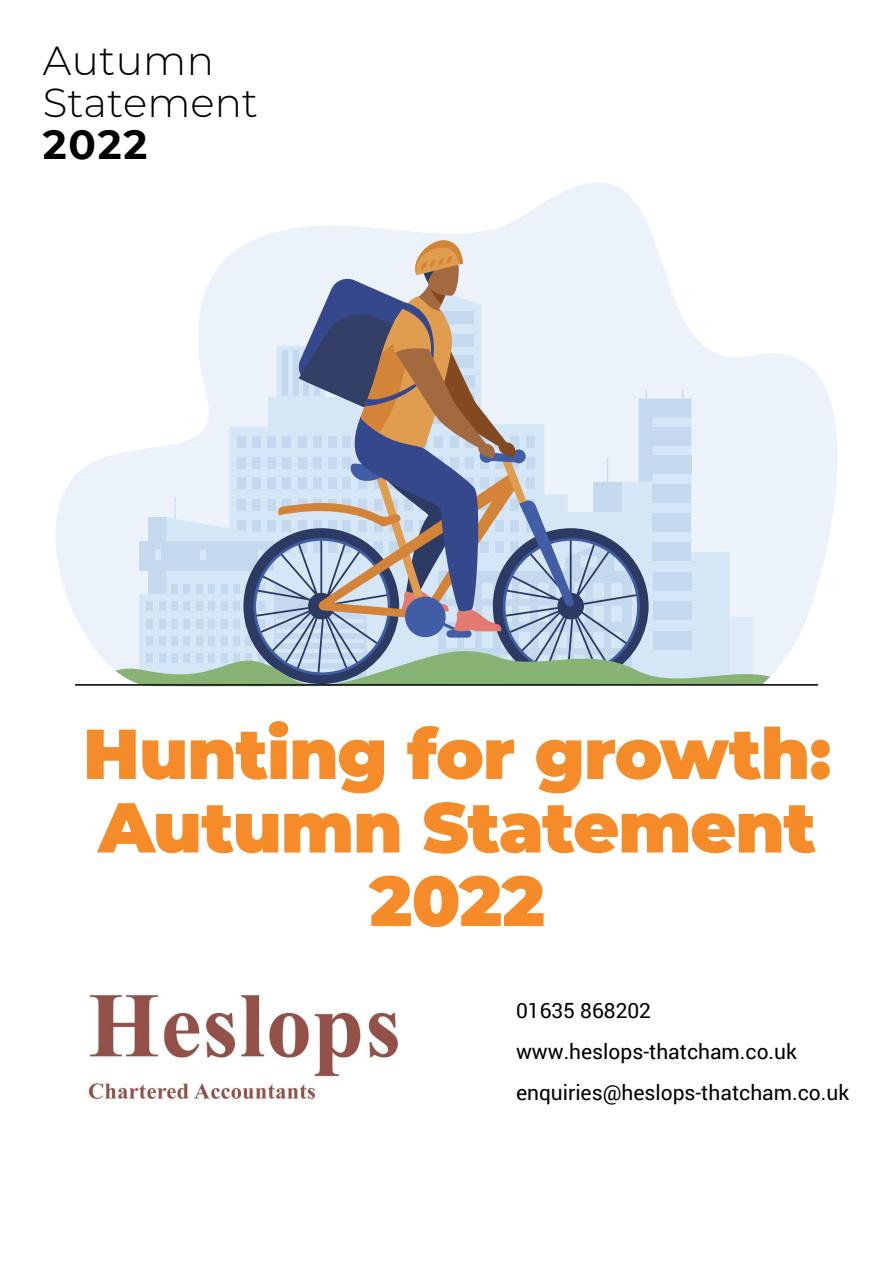
<style>
.page{position:relative;width:893px;height:1263px;background:#fff}
.page>*{position:absolute;margin:0;border:0;box-sizing:border-box;transform-origin:0 0}
.t1{font:900 70.5px/73.5px "Montserrat";letter-spacing:-.015em;color:#f68c29;text-align:center}
.t2{font:300 40.5px/42px "Montserrat";color:#000}
.t3{font:700 40.5px "Montserrat";color:#000}
.t4{font:21px/41px "Roboto";color:#000}
</style>
<div class="page">
<svg style="left:55px;top:182px;width:783px;height:463px"></svg>
<svg style="left:92px;top:239px;width:708px;height:448px;background:#cad2da"></svg>
<hr style="left:75px;top:684px;width:743px;height:2px;background:#231f20">
<img style="left:88px;top:994px;width:310px;height:106px">
<h2 class="t2" style="left:43px;top:38px;width:217px">Autumn<br>Statement</h2>
<h2 class="t3" style="left:43px;top:115px;width:106px">2022</h2>
<h1 class="t1" style="left:83px;top:713px;width:750px">Hunting for growth:<br>Autumn Statement<br>2022</h1>
<p class="t4" style="left:516px;top:989px;width:335px">01635 868202 www.heslops-thatcham.co.uk enquiries@heslops-thatcham.co.uk</p>
</div>
